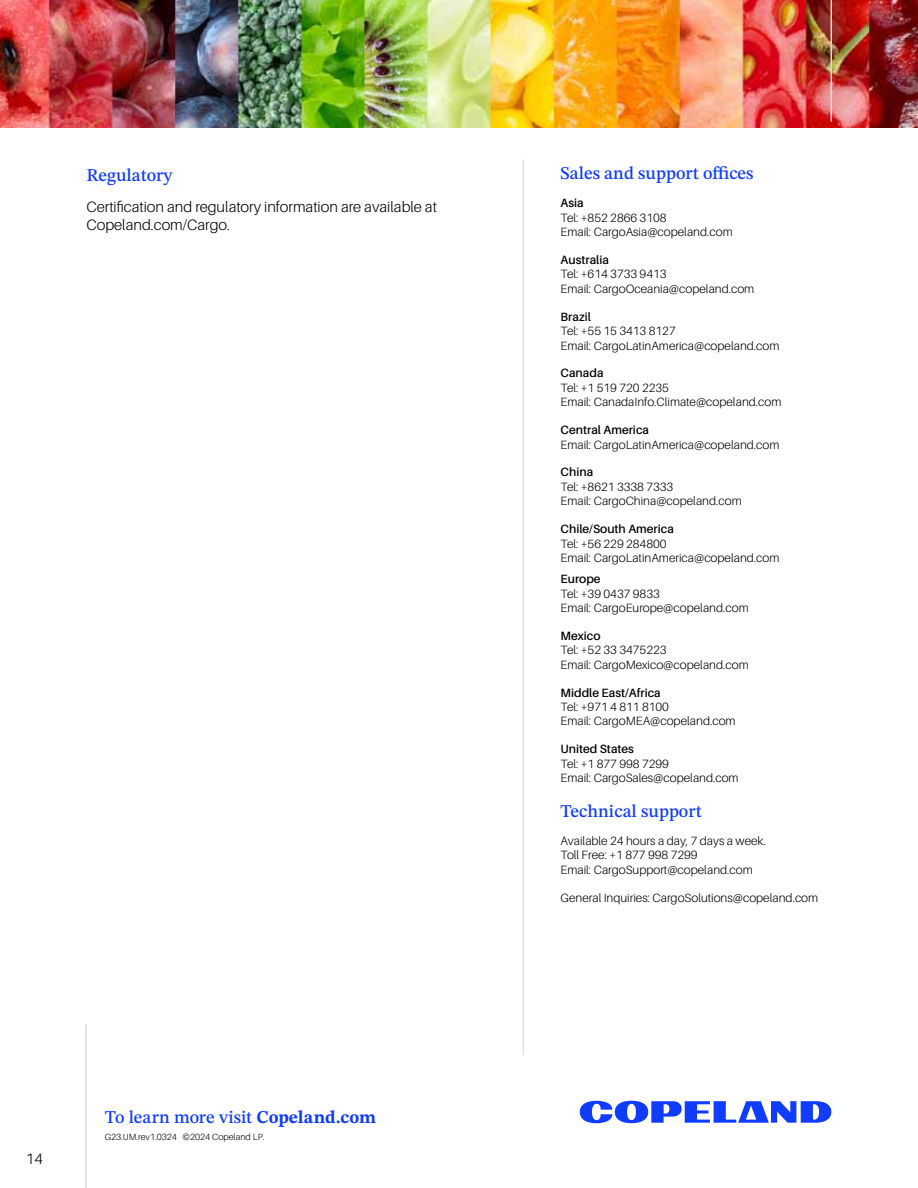
<style>
.page{position:relative;width:918px;height:1188px;background:#fff}
.page>*{position:absolute;margin:0;border:0;box-sizing:border-box;transform-origin:0 0}
.t1{font:500 18px "STIX Two Text";color:#0f3cff}
.t2{font:300 15px/18px "Aileron";color:#000}
.t3{font:300 12px/14.4px "Aileron";color:#000}
.t4{font:600 12px "Aileron";color:#000}
.t5{font:300 9px "Aileron";color:#000}
.s1{font-weight:700}
</style>
<div class="page">
<hr style="left:85px;top:1024px;width:2px;height:164px;background:#d9d9d9">
<hr style="left:523px;top:160px;width:1px;height:895px;background:#d9d9d9">
<img style="left:0;top:0;width:918px;height:128px">
<hr style="left:831px;top:0;width:1px;height:122px;background:#d9d9d9">
<svg style="left:580px;top:1101px;width:251px;height:22px"></svg>
<p class="t1" style="left:86px;top:162px;width:88px">Regulatory</p>
<p class="t2" style="left:86px;top:198px;width:352px">Certifcation and regulatory information are available at<br>Copeland.com/Cargo.</p>
<p class="t2" style="left:26px;top:1150px;width:18px">14</p>
<p class="t1" style="left:105px;top:1104px;width:273px">To learn more visit <span class="s1">Copeland.com</span></p>
<p class="t5" style="left:105px;top:1132px;width:161px">G23.UM.rev1.0324 ©2024 Copeland LP.</p>
<p class="t1" style="left:561px;top:161px;width:195px">Sales and support offices</p>
<p class="t4" style="left:561px;top:197px;width:25px">Asia</p>
<p class="t3" style="left:561px;top:211px;width:174px">Tel: +852 2866 3108<br>Email: CargoAsia@copeland.com</p>
<p class="t4" style="left:561px;top:253px;width:50px">Australia</p>
<p class="t3" style="left:561px;top:267px;width:195px">Tel: +614 3733 9413<br>Email: CargoOceania@copeland.com</p>
<p class="t4" style="left:561px;top:310px;width:32px">Brazil</p>
<p class="t3" style="left:561px;top:324px;width:220px">Tel: +55 15 3413 8127<br>Email: CargoLatinAmerica@copeland.com</p>
<p class="t4" style="left:561px;top:367px;width:44px">Canada</p>
<p class="t3" style="left:561px;top:381px;width:222px">Tel: +1 519 720 2235<br>Email: CanadaInfo.Climate@copeland.com</p>
<p class="t4" style="left:561px;top:423px;width:90px">Central America</p>
<p class="t3" style="left:561px;top:437px;width:220px">Email: CargoLatinAmerica@copeland.com</p>
<p class="t4" style="left:561px;top:466px;width:34px">China</p>
<p class="t3" style="left:561px;top:480px;width:183px">Tel: +8621 3338 7333<br>Email: CargoChina@copeland.com</p>
<p class="t4" style="left:561px;top:522px;width:115px">Chile/South America</p>
<p class="t3" style="left:561px;top:536px;width:220px">Tel: +56 229 284800<br>Email: CargoLatinAmerica@copeland.com</p>
<p class="t4" style="left:561px;top:572px;width:41px">Europe</p>
<p class="t3" style="left:561px;top:586px;width:190px">Tel: +39 0437 9833<br>Email: CargoEurope@copeland.com</p>
<p class="t4" style="left:561px;top:629px;width:41px">Mexico</p>
<p class="t3" style="left:561px;top:643px;width:190px">Tel: +52 33 3475223<br>Email: CargoMexico@copeland.com</p>
<p class="t4" style="left:561px;top:686px;width:102px">Middle East/Africa</p>
<p class="t3" style="left:561px;top:700px;width:177px">Tel: +971 4 811 8100<br>Email: CargoMEA@copeland.com</p>
<p class="t4" style="left:561px;top:742px;width:75px">United States</p>
<p class="t3" style="left:561px;top:756px;width:180px">Tel: +1 877 998 7299<br>Email: CargoSales@copeland.com</p>
<p class="t1" style="left:561px;top:798px;width:143px">Technical support</p>
<p class="t3" style="left:561px;top:834px;width:207px">Available 24 hours a day, 7 days a week.<br>Toll Free: +1 877 998 7299<br>Email: CargoSupport@copeland.com</p>
<p class="t3" style="left:561px;top:891px;width:259px">General Inquiries: CargoSolutions@copeland.com</p>
</div>
